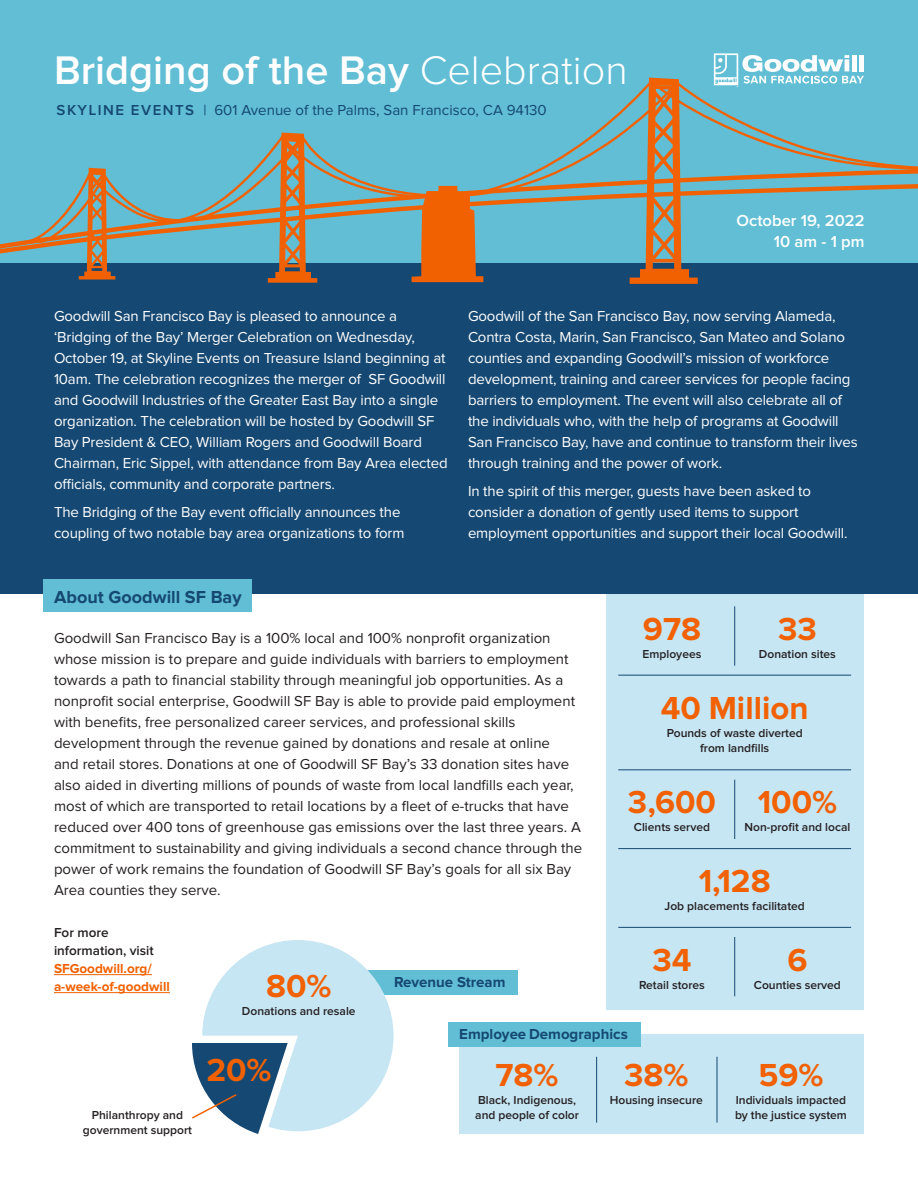
<style>
.page{position:relative;width:918px;height:1188px;background:#fff}
.page>*{position:absolute;margin:0;border:0;box-sizing:border-box;transform-origin:0 0}
.t1{font:600 41.4px "Proxima Nova";color:#fff}
.t2{font:700 33px "Proxima Nova";color:#f26101}
.t3{font:700 18px "Proxima Nova";color:#154872}
.t4{font:600 16.5px "Proxima Nova";color:#fff}
.t5{font:15px/21px "Proxima Nova";letter-spacing:-.01em;color:#fff}
.t6{font:15px/21px "Proxima Nova";color:#231f20}
.t7{font:15px "Proxima Nova";color:#154872}
.t8{font:700 15px "Proxima Nova";color:#154872}
.t9{font:700 13.5px/18px "Proxima Nova";color:#f26101}
.t10{font:600 12px/15px "Proxima Nova";color:#231f20;text-align:center}
.s1{font-weight:300}
.s2{font-weight:600}
.s3{font-weight:600;color:#231f20}
</style>
<div class="page">
<div style="left:0;top:0;width:918px;height:361px;background:#61bed4"></div>
<div style="left:0;top:263px;width:918px;height:331px;background:#154872"></div>
<svg style="left:0;top:78px;width:918px;height:206px"></svg>
<svg style="left:714px;top:53px;width:150px;height:34px"></svg>
<div style="left:606px;top:594px;width:258px;height:415px;background:#c7e6f4"></div>
<hr style="left:618px;top:927px;width:233px;height:1px;background:#154872">
<hr style="left:618px;top:848px;width:233px;height:1px;background:#154872">
<hr style="left:618px;top:769px;width:233px;height:1px;background:#154872">
<hr style="left:618px;top:675px;width:233px;height:1px;background:#154872">
<hr style="left:734px;top:937px;width:1px;height:59px;background:#154872">
<hr style="left:734px;top:780px;width:1px;height:59px;background:#154872">
<hr style="left:734px;top:606px;width:1px;height:60px;background:#154872">
<hr style="left:54px;top:974px;width:98px;height:1px;background:#f26101">
<hr style="left:54px;top:992px;width:116px;height:1px;background:#f26101">
<div style="left:309px;top:970px;width:209px;height:24px;background:#61bed4"></div>
<svg style="left:192px;top:940px;width:202px;height:194px"></svg>
<div style="left:43px;top:580px;width:209px;height:32px;background:#61bed4"></div>
<div style="left:459px;top:1035px;width:405px;height:99px;background:#c7e6f4"></div>
<div style="left:448px;top:1023px;width:193px;height:24px;background:#61bed4"></div>
<hr style="left:596px;top:1057px;width:1px;height:66px;background:#154872">
<hr style="left:717px;top:1057px;width:1px;height:66px;background:#154872">
<p class="t1" style="left:54px;top:51px;width:575px">Bridging of the Bay <span class="s1">Celebration</span></p>
<p class="t7" style="left:57px;top:103px;width:492px"><span class="s2">SKYLINE EVENTS</span> | 601 Avenue of the Palms, San Francisco, CA 94130</p>
<p class="t4" style="left:737px;top:213px;width:130px">October 19, 2022</p>
<p class="t4" style="left:774px;top:234px;width:92px">10 am - 1 pm</p>
<p class="t5" style="left:54px;top:306px;width:395px">Goodwill San Francisco Bay is pleased to announce a ‘Bridging of the Bay’ Merger Celebration on Wednesday, October 19, at Skyline Events on Treasure Island beginning at 10am. The celebration recognizes the merger of SF Goodwill and Goodwill Industries of the Greater East Bay into a single organization. The celebration will be hosted by Goodwill SF Bay President &amp; CEO, William Rogers and Goodwill Board Chairman, Eric Sippel, with attendance from Bay Area elected officials, community and corporate partners.</p>
<p class="t5" style="left:54px;top:502px;width:352px">The Bridging of the Bay event officially announces the coupling of two notable bay area organizations to form</p>
<p class="t3" style="left:54px;top:589px;width:189px">About Goodwill SF Bay</p>
<p class="t5" style="left:468px;top:306px;width:391px">Goodwill of the San Francisco Bay, now serving Alameda, Contra Costa, Marin, San Francisco, San Mateo and Solano counties and expanding Goodwill’s mission of workforce development, training and career services for people facing barriers to employment. The event will also celebrate all of the individuals who, with the help of programs at Goodwill San Francisco Bay, have and continue to transform their lives through training and the power of work.</p>
<p class="t5" style="left:468px;top:481px;width:381px">In the spirit of this merger, guests have been asked to consider a donation of gently used items to support employment opportunities and support their local Goodwill.</p>
<p class="t6" style="left:54px;top:628px;width:530px">Goodwill San Francisco Bay is a 100% local and 100% nonprofit organization whose mission is to prepare and guide individuals with barriers to employment towards a path to financial stability through meaningful job opportunities. As a nonprofit social enterprise, Goodwill SF Bay is able to provide paid employment with benefits, free personalized career services, and professional skills development through the revenue gained by donations and resale at online<br>and retail stores. Donations at one of Goodwill SF Bay’s 33 donation sites have also aided in diverting millions of pounds of waste from local landfills each year, most of which are transported to retail locations by a fleet of e-trucks that have reduced over 400 tons of greenhouse gas emissions over the last three years. A commitment to sustainability and giving individuals a second chance through the power of work remains the foundation of Goodwill SF Bay’s goals for all six Bay Area counties they serve.</p>
<p class="t9" style="left:54px;top:924px;width:117px"><span class="s3">For more information, visit<br></span>SFGoodwill.org/ a-week-of-goodwill</p>
<p class="t2" style="left:266px;top:971px;width:67px">80%</p>
<p class="t10" style="left:242px;top:1004px;width:115px">Donations and resale</p>
<p class="t8" style="left:394px;top:975px;width:113px">Revenue Stream</p>
<p class="t2" style="left:643px;top:614px;width:60px">978</p>
<p class="t10" style="left:643px;top:647px;width:60px">Employees</p>
<p class="t2" style="left:778px;top:614px;width:40px">33</p>
<p class="t10" style="left:759px;top:647px;width:78px">Donation sites</p>
<p class="t2" style="left:661px;top:693px;width:149px">40 Million</p>
<p class="t10" style="left:667px;top:726px;width:138px">Pounds of waste diverted from landfills</p>
<p class="t2" style="left:628px;top:787px;width:90px">3,600</p>
<p class="t10" style="left:634px;top:820px;width:78px">Clients served</p>
<p class="t2" style="left:758px;top:787px;width:81px">100%</p>
<p class="t10" style="left:744px;top:820px;width:107px">Non-profit and local</p>
<p class="t2" style="left:699px;top:866px;width:74px">1,128</p>
<p class="t10" style="left:665px;top:899px;width:142px">Job placements facilitated</p>
<p class="t2" style="left:652px;top:945px;width:41px">34</p>
<p class="t10" style="left:639px;top:978px;width:67px">Retail stores</p>
<p class="t2" style="left:787px;top:945px;width:22px">6</p>
<p class="t10" style="left:754px;top:978px;width:89px">Counties served</p>
<p class="t10" style="left:83px;top:1108px;width:111px">Philanthropy and government support</p>
<p class="t2" style="left:206px;top:1055px;width:67px">20%</p>
<p class="t8" style="left:459px;top:1027px;width:170px">Employee Demographics</p>
<p class="t2" style="left:624px;top:1060px;width:66px">38%</p>
<p class="t10" style="left:610px;top:1093px;width:95px">Housing insecure</p>
<p class="t2" style="left:496px;top:1060px;width:64px">78%</p>
<p class="t10" style="left:475px;top:1093px;width:105px;text-align:left">Black, Indigenous, and people of color</p>
<p class="t2" style="left:758px;top:1060px;width:67px">59%</p>
<p class="t10" style="left:735px;top:1093px;width:113px;text-align:left">Individuals impacted by the justice system</p>
</div>
